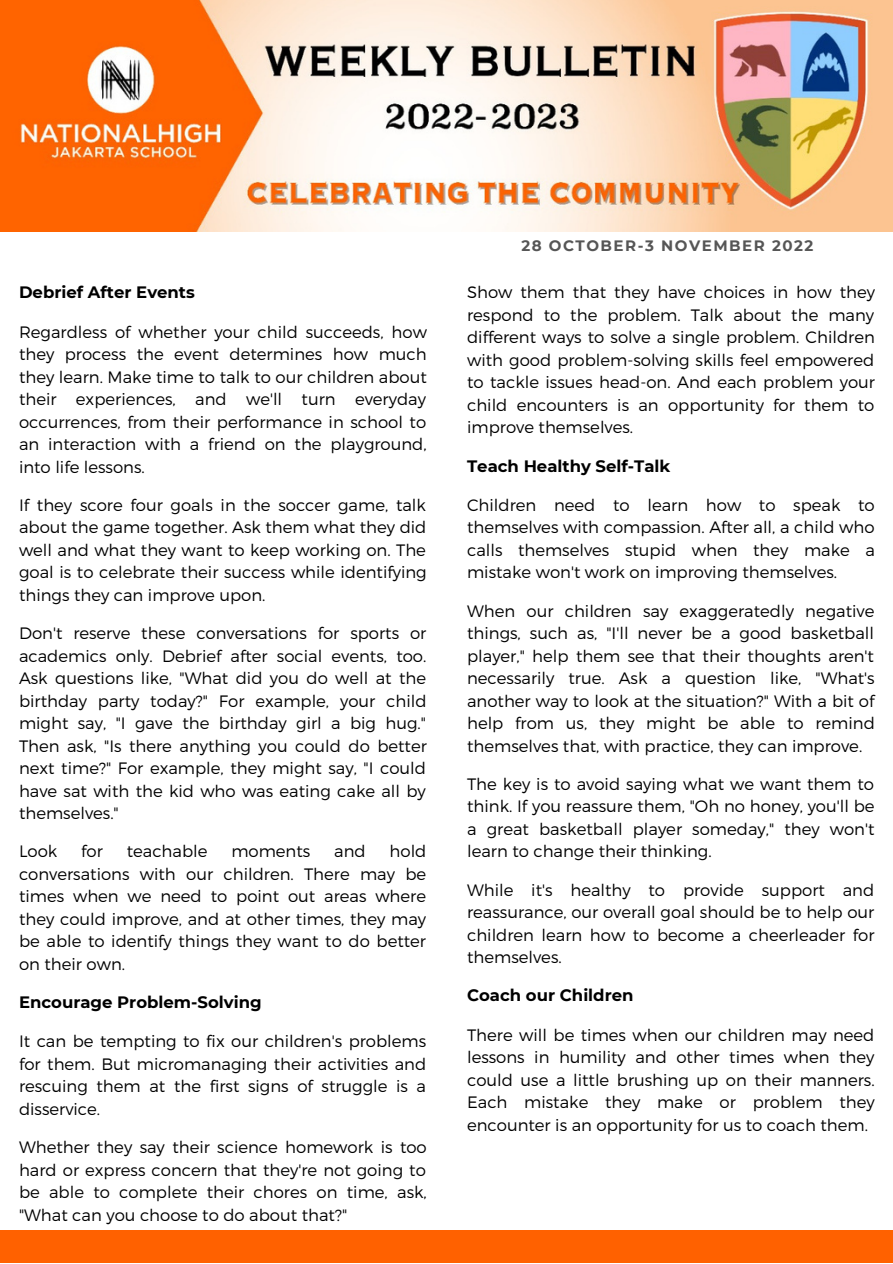
<style>
.page{position:relative;width:893px;height:1264px;background:#fff}
.page>*{position:absolute;margin:0;border:0;box-sizing:border-box;transform-origin:0 0}
.t1{font:300 16.5px/22.5px "Montserrat";color:#000;text-align:justify}
.t2{font:700 16.5px "Montserrat";color:#000}
.t3{font:700 15px "Montserrat";letter-spacing:.1em;color:#565656}
</style>
<div class="page">
<div style="left:0;top:1230px;width:892px;height:32px;background:#ff6100"></div>
<img style="left:0;top:0;width:892px;height:231px">
<p class="t2" style="left:19px;top:282px;width:177px">Debrief After Events</p>
<p class="t1" style="left:19px;top:320px;width:409px">Regardless of whether your child succeeds, how they process the event determines how much they learn. Make time to talk to our children about their experiences, and we'll turn everyday occurrences, from their performance in school to an interaction with a friend on the playground, into life lessons.</p>
<p class="t1" style="left:19px;top:493px;width:409px">If they score four goals in the soccer game, talk about the game together. Ask them what they did well and what they want to keep working on. The goal is to celebrate their success while identifying things they can improve upon.</p>
<p class="t1" style="left:19px;top:621px;width:409px">Don't reserve these conversations for sports or academics only. Debrief after social events, too.<br>Ask questions like, "What did you do well at the birthday party today?" For example, your child might say, "I gave the birthday girl a big hug." Then ask, "Is there anything you could do better next time?" For example, they might say, "I could have sat with the kid who was eating cake all by themselves."</p>
<p class="t1" style="left:19px;top:839px;width:40px">Look</p>
<p class="t1" style="left:81px;top:839px;width:23px">for</p>
<p class="t1" style="left:127px;top:839px;width:82px">teachable</p>
<p class="t1" style="left:231px;top:839px;width:80px">moments</p>
<p class="t1" style="left:334px;top:839px;width:33px">and</p>
<p class="t1" style="left:19px;top:839px;width:409px;text-indent:370px">hold conversations with our children. There may be times when we need to point out areas where they could improve, and at other times, they may be able to identify things they want to do better on their own.</p>
<p class="t2" style="left:19px;top:992px;width:244px">Encourage Problem-Solving</p>
<p class="t1" style="left:19px;top:1029px;width:408px">It can be tempting to fix our children's problems for them. But micromanaging their activities and rescuing them at the first signs of struggle is a disservice.</p>
<p class="t1" style="left:19px;top:1135px;width:409px">Whether they say their science homework is too hard or express concern that they're not going to be able to complete their chores on time, ask, "What can you choose to do about that?"</p>
<p class="t3" style="left:521px;top:237px;width:293px">28 OCTOBER-3 NOVEMBER 2022</p>
<p class="t1" style="left:467px;top:280px;width:409px">Show them that they have choices in how they respond to the problem. Talk about the many different ways to solve a single problem. Children with good problem-solving skills feel empowered to tackle issues head-on. And each problem your child encounters is an opportunity for them to improve themselves.</p>
<p class="t2" style="left:467px;top:455px;width:205px">Teach Healthy Self-Talk</p>
<p class="t1" style="left:467px;top:493px;width:409px">Children need to learn how to speak to themselves with compassion. After all, a child who calls themselves stupid when they make a mistake won't work on improving themselves.</p>
<p class="t1" style="left:467px;top:598px;width:409px">When our children say exaggeratedly negative things, such as, "I'll never be a good basketball player," help them see that their thoughts aren't necessarily true. Ask a question like, "What's another way to look at the situation?" With a bit of help from us, they might be able to remind themselves that, with practice, they can improve.</p>
<p class="t1" style="left:467px;top:772px;width:409px">The key is to avoid saying what we want them to think. If you reassure them, "Oh no honey, you'll be a great basketball player someday," they won't learn to change their thinking.</p>
<p class="t1" style="left:467px;top:877px;width:409px">While it's healthy to provide support and reassurance, our overall goal should be to help our children learn how to become a cheerleader for themselves.</p>
<p class="t2" style="left:467px;top:985px;width:168px">Coach our Children</p>
<p class="t1" style="left:467px;top:1022px;width:409px">There will be times when our children may need lessons in humility and other times when they could use a little brushing up on their manners.<br>Each mistake they make or problem they encounter is an opportunity for us to coach them.</p>
</div>
